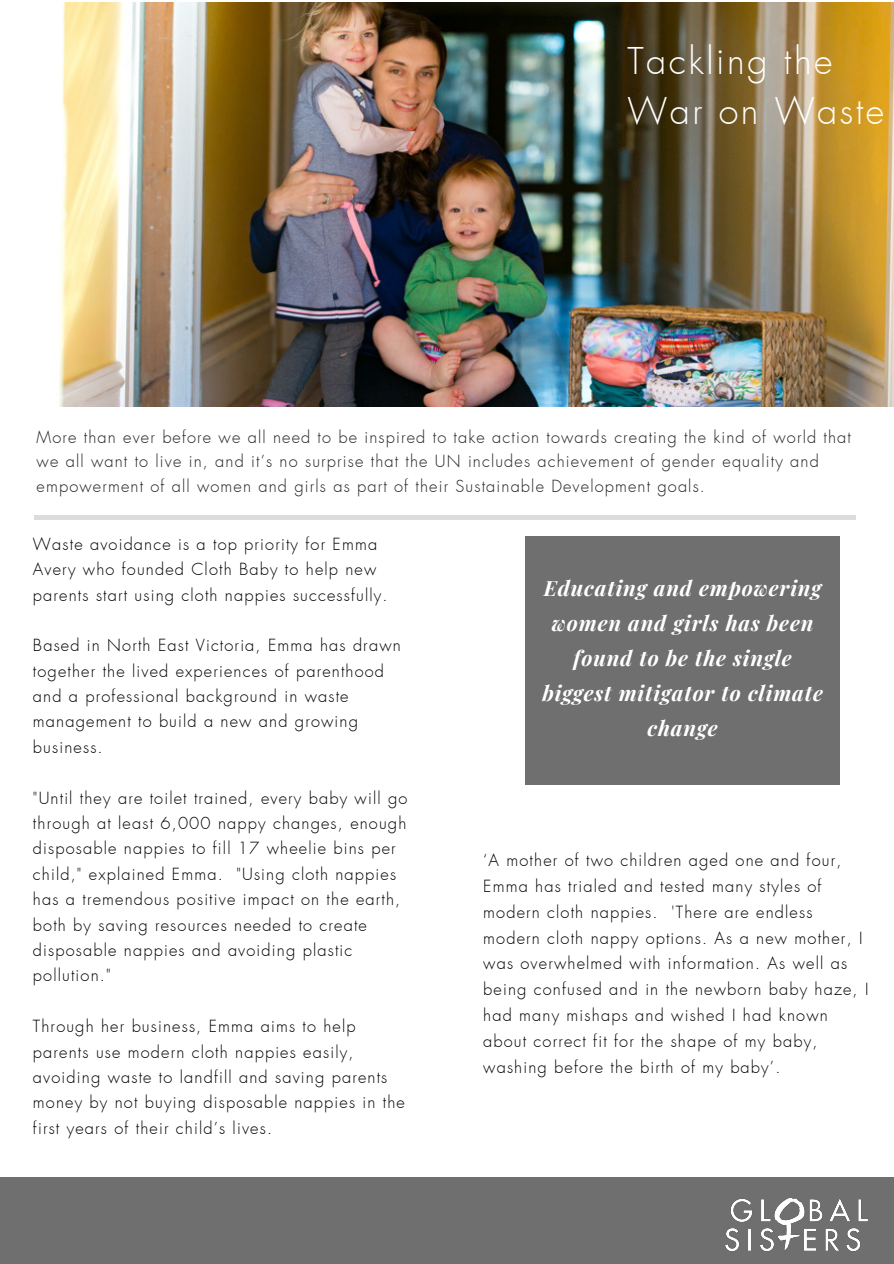
<style>
.page{position:relative;width:894px;height:1264px;background:#fff}
.page>*{position:absolute;margin:0;border:0;box-sizing:border-box;transform-origin:0 0}
.t1{font:300 36px/49.8px "Futura";letter-spacing:.07em;color:#fff}
.t2{font:italic 700 21px/35px "Playfair Display";letter-spacing:.04em;color:#fff;text-align:center}
.t3{font:300 16.35px/25.3px "Futura";letter-spacing:.07em;color:#000}
.t4{font:300 16.35px/24.5px "Futura";letter-spacing:.07em;color:#222}
</style>
<div class="page">
<img style="left:59px;top:3px;width:834px;height:403px">
<hr style="left:34px;top:515px;width:821px;height:4px;background:#dcdcdc">
<div style="left:0;top:1177px;width:893px;height:86px;background:#6f6f6f"></div>
<img style="left:725px;top:1198px;width:143px;height:53px">
<div style="left:525px;top:536px;width:314px;height:248px;background:#6f6f6f"></div>
<h1 class="t1" style="left:627px;top:39px;width:258px">Tackling the<br>War on Waste</h1>
<p class="t4" style="left:37px;top:426px;width:815px">More than ever before we all need to be inspired to take action towards creating the kind of world that we all want to live in, and it’s no surprise that the UN includes achievement of gender equality and empowerment of all women and girls as part of their Sustainable Development goals.</p>
<p class="t3" style="left:33px;top:532px;width:356px">Waste avoidance is a top priority for Emma<br>Avery who founded Cloth Baby to help new parents start using cloth nappies successfully.</p>
<p class="t3" style="left:33px;top:634px;width:369px">Based in North East Victoria, Emma has drawn together the lived experiences of parenthood and a professional background in waste management to build a new and growing business.</p>
<p class="t3" style="left:33px;top:786px;width:376px">"Until they are toilet trained, every baby will go through at least 6,000 nappy changes, enough disposable nappies to fill 17 wheelie bins per child," explained Emma. "Using cloth nappies has a tremendous positive impact on the earth, both by saving resources needed to create disposable nappies and avoiding plastic pollution."</p>
<p class="t3" style="left:33px;top:1014px;width:373px">Through her business, Emma aims to help parents use modern cloth nappies easily, avoiding waste to landfill and saving parents money by not buying disposable nappies in the first years of their child’s lives.</p>
<p class="t2" style="left:542px;top:570px;width:282px">Educating and empowering women and girls has been found to be the single biggest mitigator to climate change</p>
<p class="t3" style="left:483px;top:848px;width:386px;line-height:25.8px">‘A mother of two children aged one and four, Emma has trialed and tested many styles of modern cloth nappies. 'There are endless modern cloth nappy options. As a new mother, I was overwhelmed with information. As well as being confused and in the newborn baby haze, I had many mishaps and wished I had known about correct fit for the shape of my baby, washing before the birth of my baby’.</p>
</div>
